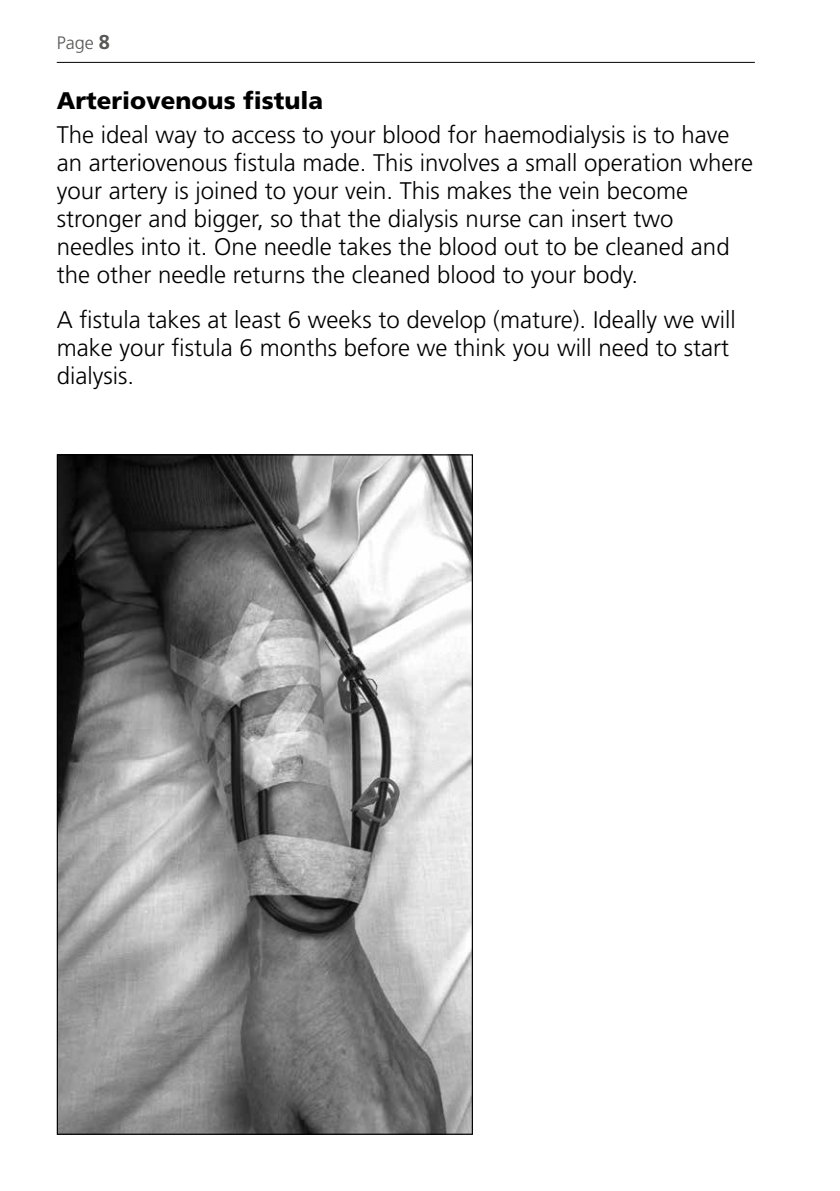
<style>
.page{position:relative;width:840px;height:1191px;background:#fff}
.page>*{position:absolute;margin:0;border:0;box-sizing:border-box;transform-origin:0 0}
.t1{font:300 24px/28px "Frutiger";color:#000}
.t2{font:900 24px "Frutiger";color:#000}
.t3{font:300 18px "Frutiger";color:#575756}
.s1{font-weight:700;font-size:20px}
</style>
<div class="page">
<hr style="left:57px;top:62px;width:697px;height:1px;background:#000">
<img style="left:59px;top:456px;width:411px;height:676px">
<p class="t3" style="left:57px;top:33px;width:55px">Page <span class="s1">8</span></p>
<p class="t2" style="left:57px;top:86px;width:268px">Arteriovenous fistula</p>
<p class="t1" style="left:57px;top:121px;width:697px">The ideal way to access to your blood for haemodialysis is to have an arteriovenous fistula made. This involves a small operation where your artery is joined to your vein. This makes the vein become stronger and bigger, so that the dialysis nurse can insert two needles into it. One needle takes the blood out to be cleaned and the other needle returns the cleaned blood to your body.</p>
<p class="t1" style="left:57px;top:306px;width:680px">A fistula takes at least 6 weeks to develop (mature). Ideally we will make your fistula 6 months before we think you will need to start dialysis.</p>
</div>
